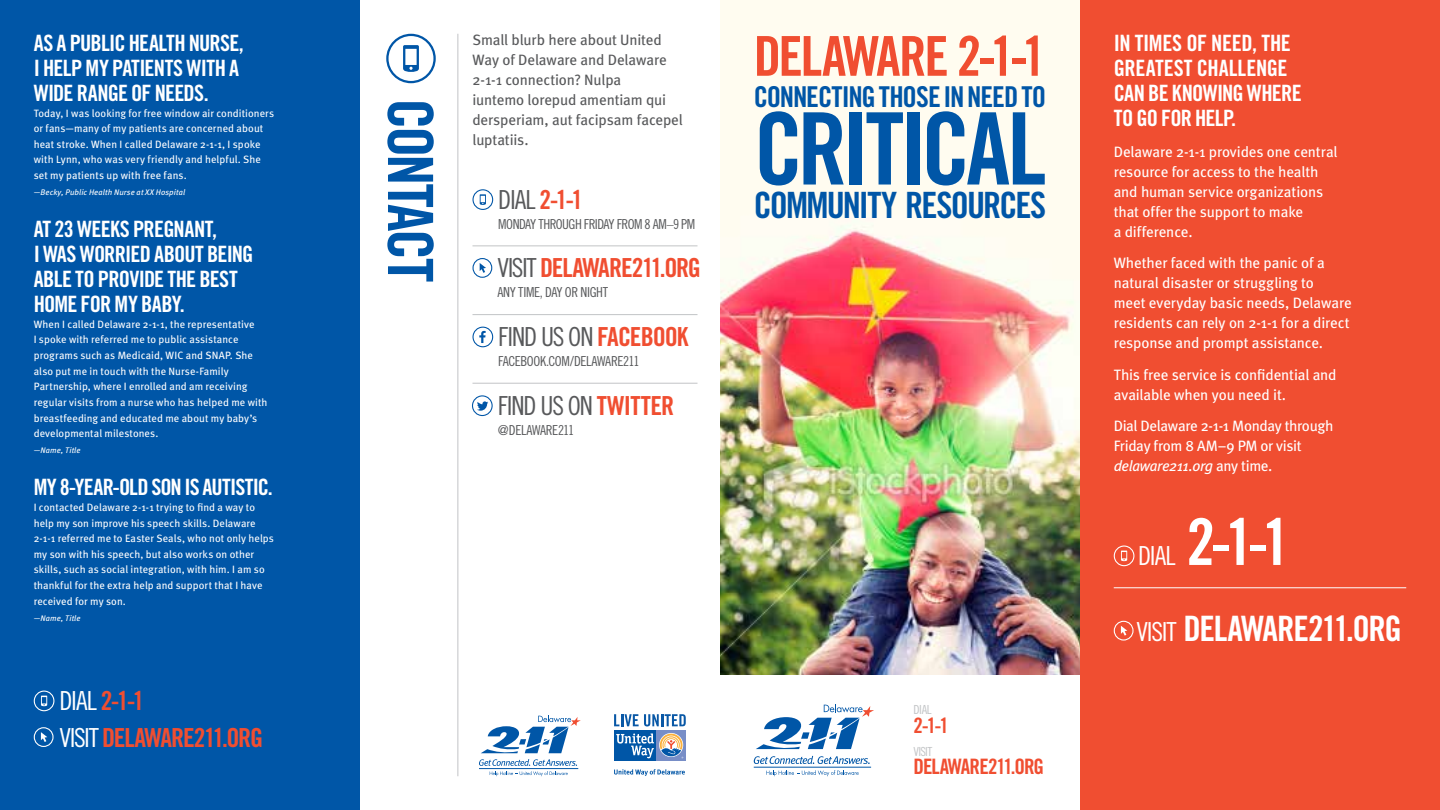
<style>
.page{position:relative;width:1440px;height:810px;background:#fff}
.page>*{position:absolute;margin:0;border:0;box-sizing:border-box;transform-origin:0 0}
.t1{font:100px "Trade Gothic Bold Cond Twenty";letter-spacing:-.05em;color:#0056a7}
.t2{font:64.5px "Trade Gothic Bold Cond Twenty";color:#fff}
.t3{font:62.5px "Trade Gothic Bold Cond Twenty";letter-spacing:-.04em;color:#0056a7}
.t4{font:55px "Trade Gothic Bold Cond Twenty";letter-spacing:-.04em;color:#f04e31}
.t5{font:36.25px "Trade Gothic Bold Cond Twenty";letter-spacing:-.05em;color:#0056a7}
.t6{font:35px "Trade Gothic Bold Cond Twenty";letter-spacing:-.045em;color:#fff}
.t7{font:28.75px "Trade Gothic Bold Cond Twenty";letter-spacing:-.04em;color:#0056a7}
.t8{font:26.25px/37.5px "Trade Gothic Bold Cond Twenty";letter-spacing:-.05em;color:#f04e31}
.t9{font:26.25px "Trade Gothic Cond Eighteen";letter-spacing:-.04em;color:#58595b}
.t10{font:26.25px "Trade Gothic Cond Eighteen";color:#fff}
.t11{font:22.5px/25px "Trade Gothic Bold Cond Twenty";letter-spacing:-.03em;color:#fff}
.t12{font:21.25px "Trade Gothic Bold Cond Twenty";letter-spacing:-.05em;color:#f04e31}
.t13{font:15px/20px "Meta";letter-spacing:-.01em;color:#fff}
.t14{font:15px/20px "Meta";letter-spacing:-.01em;color:#58595b}
.t15{font:13.75px "Trade Gothic Cond Eighteen";letter-spacing:-.03em;color:#58595b}
.t16{font:12.5px "Trade Gothic Cond Eighteen";letter-spacing:-.045em;color:#c2c4c6}
.t17{font:10.62px/15.6px "Meta";letter-spacing:.01em;color:#fff}
.t18{font:italic 8.12px "Meta";letter-spacing:.015em;color:#fff}
.s1{font-family:"Trade Gothic Cond Eighteen";color:#fff}
.s2{font-family:"Trade Gothic Cond Eighteen";color:#58595b}
.s3{font-family:"Trade Gothic Bold Cond Twenty";color:#f04e31}
.s4{font-style:italic}
.s5{font-family:"Trade Gothic Cond Eighteen";font-size:26.25px}
</style>
<div class="page">
<img style="left:720px;top:0;width:360px;height:675px">
<svg style="left:754px;top:756px;width:116px;height:8px"></svg>
<hr style="left:754px;top:767px;width:117px;height:1px;background:#0056a7">
<svg style="left:756px;top:704px;width:118px;height:45px"></svg>
<svg style="left:766px;top:770px;width:93px;height:6px"></svg>
<svg style="left:479px;top:715px;width:102px;height:61px"></svg>
<svg style="left:614px;top:760px;width:72px;height:1px"></svg>
<div style="left:614px;top:730px;width:43px;height:30px;background:#0056a7"></div>
<svg style="left:616px;top:733px;width:38px;height:25px"></svg>
<div style="left:657px;top:730px;width:29px;height:30px;background:#788ec7"></div>
<svg style="left:659px;top:733px;width:24px;height:24px"></svg>
<svg style="left:660px;top:734px;width:23px;height:24px"></svg>
<svg style="left:614px;top:714px;width:72px;height:12px"></svg>
<svg style="left:614px;top:769px;width:71px;height:7px"></svg>
<div style="left:1080px;top:0;width:360px;height:810px;background:#f04e31"></div>
<div style="left:0;top:0;width:360px;height:810px;background:#0056a7"></div>
<hr style="left:1114px;top:587px;width:292px;height:1px;background:#fff">
<svg style="left:1121px;top:551px;width:6px;height:10px"></svg>
<div style="left:1114px;top:546px;width:20px;height:20px;border:1px solid #fff;border-radius:50%"></div>
<svg style="left:1121px;top:626px;width:6px;height:10px"></svg>
<div style="left:1114px;top:621px;width:20px;height:20px;border:1px solid #fff;border-radius:50%"></div>
<svg style="left:386px;top:34px;width:50px;height:49px"></svg>
<hr style="left:472px;top:246px;width:226px;height:1px;background:#c2c4c6">
<hr style="left:472px;top:314px;width:226px;height:1px;background:#c2c4c6">
<hr style="left:472px;top:383px;width:226px;height:1px;background:#c2c4c6">
<div style="left:472px;top:395px;width:21px;height:21px;border:1px solid #0056a7;border-radius:50%"></div>
<svg style="left:477px;top:401px;width:11px;height:10px"></svg>
<div style="left:472px;top:327px;width:21px;height:20px;border:1px solid #0056a7;border-radius:50%"></div>
<svg style="left:479px;top:331px;width:7px;height:12px"></svg>
<svg style="left:480px;top:194px;width:6px;height:11px"></svg>
<div style="left:472px;top:189px;width:21px;height:21px;border:1px solid #0056a7;border-radius:50%"></div>
<svg style="left:480px;top:263px;width:6px;height:10px"></svg>
<div style="left:473px;top:258px;width:19px;height:20px;border:1px solid #0056a7;border-radius:50%"></div>
<svg style="left:41px;top:696px;width:6px;height:10px"></svg>
<div style="left:34px;top:691px;width:20px;height:20px;border:1px solid #fff;border-radius:50%"></div>
<svg style="left:41px;top:732px;width:6px;height:10px"></svg>
<div style="left:34px;top:727px;width:20px;height:20px;border:1px solid #fff;border-radius:50%"></div>
<hr style="left:458px;top:34px;width:1px;height:742px;background:#c2c4c6">
<h3 class="t11" style="left:34px;top:30px;width:212px">AS A PUBLIC HEALTH NURSE,<br>I HELP MY PATIENTS WITH A<br>WIDE RANGE OF NEEDS.</h3>
<p class="t17" style="left:34px;top:105px;width:242px">Today, I was looking for free window air conditioners or fans—many of my patients are concerned about heat stroke. When I called Delaware 2-1-1, I spoke with Lynn, who was very friendly and helpful. She set my patients up with free fans.</p>
<p class="t18" style="left:34px;top:188px;width:153px">—Becky, Public Health Nurse at XX Hospital</p>
<h3 class="t11" style="left:34px;top:217px;width:221px">AT 23 WEEKS PREGNANT,<br>I WAS WORRIED ABOUT BEING<br>ABLE TO PROVIDE THE BEST<br>HOME FOR MY BABY.</h3>
<p class="t17" style="left:34px;top:316px;width:235px">When I called Delaware 2-1-1, the representative<br>I spoke with referred me to public assistance programs such as Medicaid, WIC and SNAP. She also put me in touch with the Nurse-Family Partnership, where I enrolled and am receiving regular visits from a nurse who has helped me with breastfeeding and educated me about my baby’s developmental milestones.</p>
<p class="t18" style="left:34px;top:446px;width:48px">—Name, Title</p>
<h3 class="t11" style="left:34px;top:475px;width:240px">MY 8-YEAR-OLD SON IS AUTISTIC.</h3>
<p class="t17" style="left:34px;top:499px;width:242px">I contacted Delaware 2-1-1 trying to find a way to help my son improve his speech skills. Delaware 2-1-1 referred me to Easter Seals, who not only helps my son with his speech, but also works on other skills, such as social integration, with him. I am so thankful for the extra help and support that I have received for my son.</p>
<p class="t18" style="left:34px;top:613px;width:48px">—Name, Title</p>
<h3 class="t8" style="left:60px;top:682px;width:205px"><span class="s1">DIAL</span> 2-1-1<br><span class="s1">VISIT</span> DELAWARE211.ORG</h3>
<h3 class="t3" style="left:448px;top:98px;width:185px;rotate:90deg">CONTACT</h3>
<h3 class="t14" style="left:472px;top:30px;width:212px">Small blurb here about United<br>Way of Delaware and Delaware<br>2-1-1 connection? Nulpa<br>iuntemo lorepud amentiam qui dersperiam, aut facipsam facepel luptatiis.</h3>
<h3 class="t8" style="left:498px;top:180px;width:87px"><span class="s2">DIAL</span> 2-1-1</h3>
<p class="t15" style="left:498px;top:216px;width:197px">MONDAY THROUGH FRIDAY FROM 8 AM–9 PM</p>
<h3 class="t8" style="left:497px;top:249px;width:205px"><span class="s2">VISIT</span> DELAWARE211.ORG</h3>
<p class="t15" style="left:497px;top:284px;width:112px">ANY TIME, DAY OR NIGHT</p>
<h3 class="t9" style="left:498px;top:321px;width:192px">FIND US ON <span class="s3">FACEBOOK</span></h3>
<p class="t15" style="left:498px;top:353px;width:143px">FACEBOOK.COM/DELAWARE211</p>
<h3 class="t9" style="left:498px;top:390px;width:178px">FIND US ON <span class="s3">TWITTER</span></h3>
<p class="t15" style="left:498px;top:422px;width:78px">@DELAWARE211</p>
<h3 class="t4" style="left:754px;top:23px;width:294px">DELAWARE 2-1-1</h3>
<h3 class="t7" style="left:754px;top:79px;width:294px">CONNECTING THOSE IN NEED TO</h3>
<h1 class="t1" style="left:754px;top:88px;width:294px">CRITICAL</h1>
<h3 class="t5" style="left:754px;top:183px;width:294px">COMMUNITY RESOURCES</h3>
<p class="t16" style="left:913px;top:702px;width:20px">DIAL</p>
<h3 class="t12" style="left:913px;top:712px;width:37px">2-1-1</h3>
<p class="t16" style="left:913px;top:744px;width:20px">VISIT</p>
<h3 class="t12" style="left:913px;top:754px;width:132px">DELAWARE211.ORG</h3>
<h3 class="t11" style="left:1114px;top:30px;width:189px">IN TIMES OF NEED, THE<br>GREATEST CHALLENGE<br>CAN BE KNOWING WHERE<br>TO GO FOR HELP.</h3>
<h3 class="t13" style="left:1114px;top:142px;width:225px">Delaware 2-1-1 provides one central resource for access to the health and human service organizations that offer the support to make<br>a difference.</h3>
<h3 class="t13" style="left:1114px;top:253px;width:239px">Whether faced with the panic of a natural disaster or struggling to<br>meet everyday basic needs, Delaware residents can rely on 2-1-1 for a direct response and prompt assistance.</h3>
<h3 class="t13" style="left:1114px;top:364px;width:224px">This free service is confidential and available when you need it.</h3>
<h3 class="t13" style="left:1114px;top:415px;width:221px">Dial Delaware 2-1-1 Monday through<br>Friday from 8 AM–9 PM or visit <span class="s4">delaware211.org</span> any time.</h3>
<h3 class="t10" style="left:1138px;top:540px;width:39px">DIAL</h3>
<h2 class="t2" style="left:1186px;top:503px;width:106px">2-1-1</h2>
<h3 class="t6" style="left:1136px;top:607px;width:267px"><span class="s5">VISIT</span> DELAWARE211.ORG</h3>
</div>
